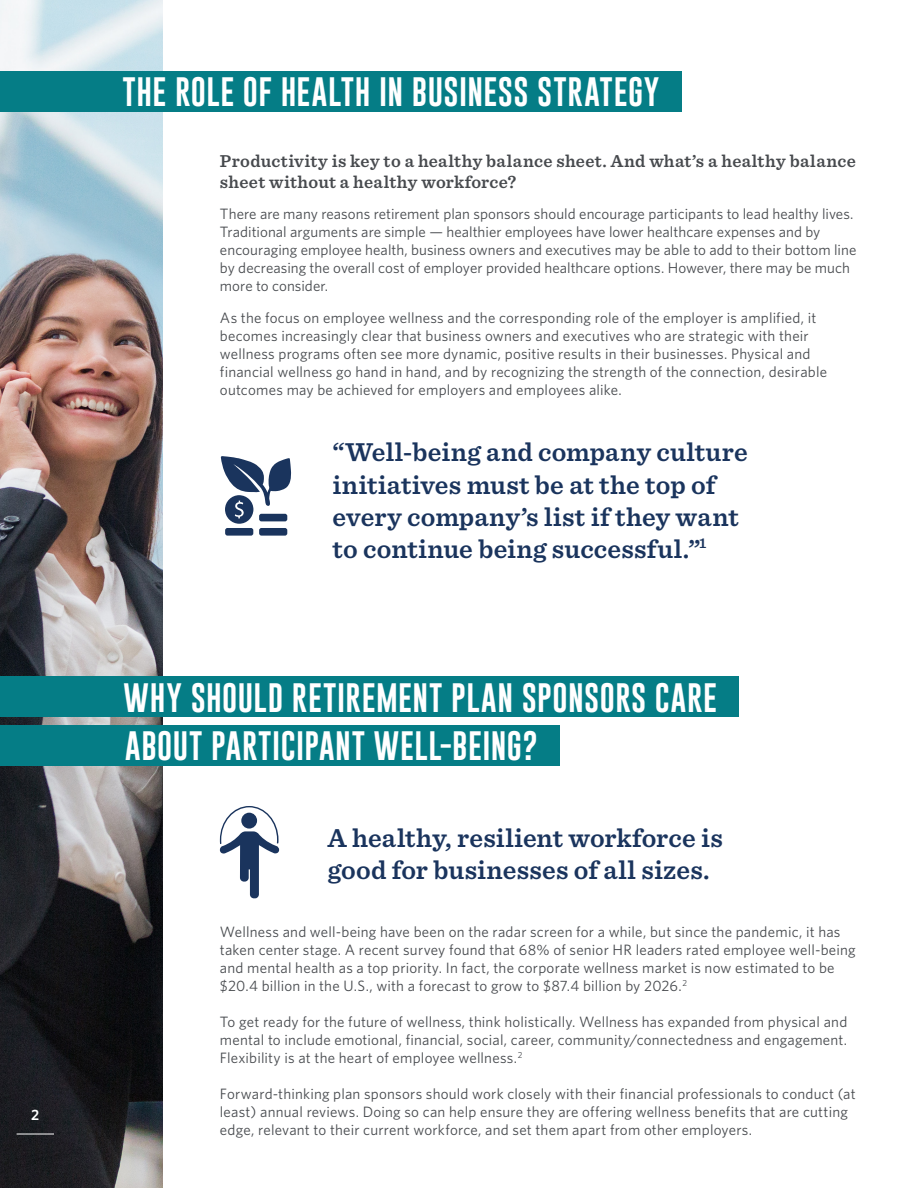
<style>
.page{position:relative;width:918px;height:1188px;background:#fff}
.page>*{position:absolute;margin:0;border:0;box-sizing:border-box;transform-origin:0 0}
.TA_Label_Head2{font:30px "Gobold";letter-spacing:.02em;color:#fff}
.TA_Callout_Copy{font:600 27px/32.4px "Sentinel";letter-spacing:.01em;color:#1a345d}
.TA_Intro{font:600 18px/21px "Sentinel";letter-spacing:.02em;color:#474a4e}
.TA_Body{font:15px/18px "Whitney";letter-spacing:.01em;color:#474a4e}
.t1{font:600 15px "Whitney";color:#fff}
</style>
<div class="page">
<img style="left:0;top:0;width:163px;height:1188px">
<hr style="left:17px;top:1134px;width:37px;height:1px;background:#fff">
<div style="left:0;top:71px;width:681px;height:41px;background:#057d86"></div>
<div style="left:0;top:725px;width:560px;height:40px;background:#057d86"></div>
<div style="left:0;top:676px;width:739px;height:41px;background:#057d86"></div>
<svg style="left:220px;top:806px;width:59px;height:92px"></svg>
<div style="left:259px;top:528px;width:28px;height:8px;background:#1a345d;border-radius:2px"></div>
<div style="left:225px;top:528px;width:28px;height:8px;background:#1a345d;border-radius:2px"></div>
<svg style="left:221px;top:456px;width:70px;height:68px"></svg>
<p class="t1" style="left:31px;top:1105px;width:10px">2</p>
<p class="TA_Label_Head2" style="left:122px;top:73px;width:538px">THE ROLE OF HEALTH IN BUSINESS STRATEGY</p>
<p class="TA_Intro" style="left:220px;top:149px;width:638px">Productivity is key to a healthy balance sheet. And what’s a healthy balance sheet without a healthy workforce?</p>
<p class="TA_Body" style="left:220px;top:205px;width:638px">There are many reasons retirement plan sponsors should encourage participants to lead healthy lives.<br>Traditional arguments are simple — healthier employees have lower healthcare expenses and by encouraging employee health, business owners and executives may be able to add to their bottom line by decreasing the overall cost of employer provided healthcare options. However, there may be much more to consider.</p>
<p class="TA_Body" style="left:220px;top:308px;width:609px">As the focus on employee wellness and the corresponding role of the employer is amplified, it becomes increasingly clear that business owners and executives who are strategic with their wellness programs often see more dynamic, positive results in their businesses. Physical and financial wellness go hand in hand, and by recognizing the strength of the connection, desirable outcomes may be achieved for employers and employees alike.</p>
<p class="TA_Callout_Copy" style="left:332px;top:435px;width:417px">“Well-being and company culture initiatives must be at the top of every company’s list if they want to continue being successful.”<sup>1</sup></p>
<p class="TA_Label_Head2" style="left:124px;top:678px;width:595px">WHY SHOULD RETIREMENT PLAN SPONSORS CARE</p>
<p class="TA_Label_Head2" style="left:125px;top:726px;width:414px">ABOUT PARTICIPANT WELL-BEING?</p>
<p class="TA_Callout_Copy" style="left:328px;top:820px;width:396px">A healthy, resilient workforce is good for businesses of all sizes.</p>
<p class="TA_Body" style="left:220px;top:923px;width:637px">Wellness and well-being have been on the radar screen for a while, but since the pandemic, it has taken center stage. A recent survey found that 68% of senior HR leaders rated employee well-being and mental health as a top priority. In fact, the corporate wellness market is now estimated to be $20.4 billion in the U.S., with a forecast to grow to $87.4 billion by 2026.<sup>2</sup></p>
<p class="TA_Body" style="left:220px;top:1013px;width:629px;text-align:justify">To get ready for the future of wellness, think holistically. Wellness has expanded from physical and mental to include emotional, financial, social, career, community/connectedness and engagement.<br>Flexibility is at the heart of employee wellness.<sup>2</sup></p>
<p class="TA_Body" style="left:220px;top:1085px;width:637px">Forward-thinking plan sponsors should work closely with their financial professionals to conduct (at least) annual reviews. Doing so can help ensure they are offering wellness benefits that are cutting edge, relevant to their current workforce, and set them apart from other employers.</p>
</div>
